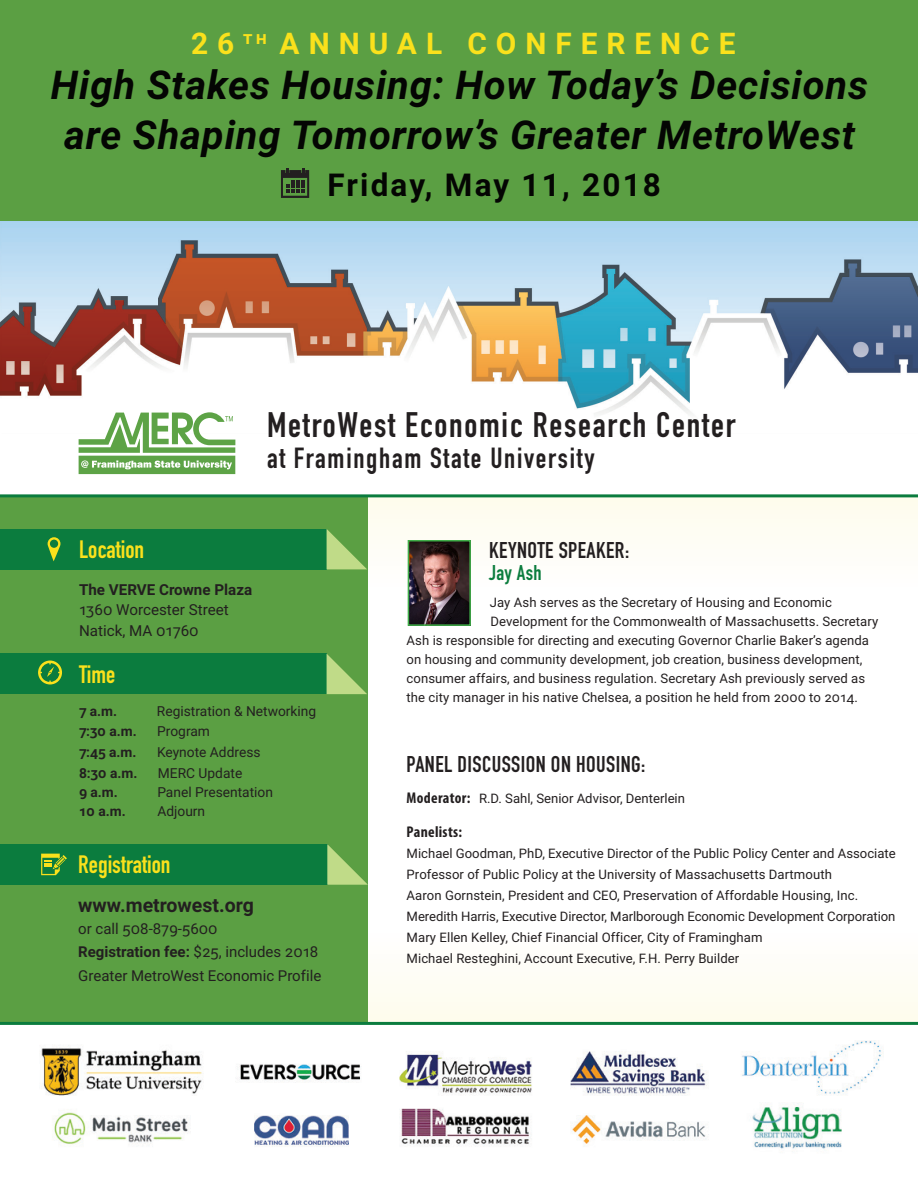
<style>
.page{position:relative;width:918px;height:1188px;background:#fff}
.page>*{position:absolute;margin:0;border:0;box-sizing:border-box;transform-origin:0 0}
.t1{font:italic 700 39.75px "Roboto";letter-spacing:.02em;color:#040503}
.t2{font:700 34.95px "DIN Condensed";letter-spacing:.05em;color:#231f20}
.t3{font:700 31.5px "Roboto";letter-spacing:.07em;color:#040503}
.t4{font:700 29.85px "Roboto";letter-spacing:.3em;color:#fae11c}
.t5{font:700 28.65px "DIN Condensed";letter-spacing:.06em;color:#231f20}
.t6{font:700 24.75px "DIN Condensed";color:#fae11c}
.t7{font:700 22.5px "DIN Condensed";letter-spacing:.02em;color:#231f20}
.t8{font:700 21px "DIN Condensed";letter-spacing:.015em;color:#0c7d3e}
.t9{font:700 19.5px "Roboto";color:#231f20}
.t10{font:700 condensed 15.6px "Myriad Pro";letter-spacing:.02em;color:#231f20}
.t11{font:15.15px "Roboto";color:#231f20}
.t12{font:700 15.15px "Roboto";color:#231f20}
.t13{font:15px "Roboto";color:#231f20}
.t14{font:700 15px "Roboto";color:#231f20}
.t15{font:13.8px "Roboto";color:#231f20}
.t16{font:700 13.8px "Roboto";color:#231f20}
.t17{font:13.2px/21px "Roboto";letter-spacing:.005em;color:#231f20}
.s1{font-weight:400}
.s2{font-family:"Myriad Pro";font-weight:700;font-stretch:condensed;font-size:15.6px}
</style>
<div class="page">
<div style="left:358px;top:496px;width:560px;height:157px;background:linear-gradient(to right,#fefef8,#fffefa)"></div>
<div style="left:358px;top:866px;width:560px;height:157px;background:linear-gradient(to right,#fffef9,#fffef9)"></div>
<img style="left:0;top:220px;width:918px;height:254px">
<div style="left:0;top:0;width:918px;height:220px;background:#5b9f43"></div>
<div style="left:0;top:496px;width:367px;height:527px;background:#5b9f43"></div>
<div style="left:0;top:654px;width:327px;height:40px;background:#0b7c3e"></div>
<svg style="left:327px;top:654px;width:40px;height:40px"></svg>
<svg style="left:38px;top:661px;width:24px;height:23px"></svg>
<div style="left:0;top:529px;width:327px;height:40px;background:#0b7c3e"></div>
<svg style="left:327px;top:529px;width:40px;height:40px"></svg>
<svg style="left:48px;top:537px;width:12px;height:24px"></svg>
<div style="left:0;top:844px;width:327px;height:41px;background:#0b7c3e"></div>
<svg style="left:327px;top:844px;width:41px;height:41px"></svg>
<svg style="left:41px;top:854px;width:26px;height:21px"></svg>
<hr style="left:0;top:494px;width:918px;height:3px;background:#0b7c3e">
<hr style="left:0;top:1022px;width:918px;height:3px;background:#0b7c3e">
<img style="left:411px;top:543px;width:57px;height:80px">
<div style="left:408px;top:540px;width:63px;height:86px;border:2px solid #40ae49"></div>
<svg style="left:79px;top:412px;width:156px;height:62px"></svg>
<svg style="left:281px;top:168px;width:28px;height:30px"></svg>
<img style="left:40px;top:1041px;width:844px;height:108px">
<p class="t4" style="left:191px;top:23px;width:546px">26 <sup>th</sup> ANNUAL CONFERENCE</p>
<p class="t1" style="left:51px;top:57px;width:819px">High Stakes Housing: How Today’s Decisions</p>
<p class="t1" style="left:64px;top:107px;width:792px">are Shaping Tomorrow’s Greater MetroWest</p>
<p class="t3" style="left:327px;top:163px;width:335px">Friday, May 11, 2018</p>
<p class="t2" style="left:267px;top:401px;width:470px">MetroWest Economic Research Center</p>
<p class="t5" style="left:267px;top:439px;width:329px">at Framingham State University</p>
<p class="t6" style="left:79px;top:533px;width:67px">Location</p>
<p class="t12" style="left:79px;top:579px;width:175px">The VERVE Crowne Plaza</p>
<p class="t11" style="left:79px;top:599px;width:151px">1360 Worcester Street</p>
<p class="t11" style="left:79px;top:620px;width:121px">Natick, MA 01760</p>
<p class="t6" style="left:79px;top:657px;width:38px">Time</p>
<p class="t16" style="left:79px;top:701px;width:39px">7 a.m.</p>
<p class="t15" style="left:157px;top:701px;width:161px">Registration &amp; Networking</p>
<p class="t16" style="left:79px;top:722px;width:59px">7:30 a.m.</p>
<p class="t15" style="left:157px;top:722px;width:54px">Program</p>
<p class="t16" style="left:79px;top:743px;width:59px">7:45 a.m.</p>
<p class="t15" style="left:157px;top:743px;width:105px">Keynote Address</p>
<p class="t16" style="left:79px;top:763px;width:60px">8:30 a.m.</p>
<p class="t15" style="left:158px;top:763px;width:86px">MERC Update</p>
<p class="t16" style="left:79px;top:783px;width:40px">9 a.m.</p>
<p class="t15" style="left:157px;top:783px;width:117px">Panel Presentation</p>
<p class="t16" style="left:79px;top:802px;width:48px">10 a.m.</p>
<p class="t15" style="left:157px;top:802px;width:49px">Adjourn</p>
<p class="t6" style="left:78px;top:848px;width:94px">Registration</p>
<p class="t9" style="left:78px;top:891px;width:177px">www.metrowest.org</p>
<p class="t13" style="left:78px;top:918px;width:141px">or call 508-879-5600</p>
<p class="t14" style="left:78px;top:941px;width:242px">Registration fee: <span class="s1">$25, includes 2018</span></p>
<p class="t13" style="left:78px;top:966px;width:245px">Greater MetroWest Economic Profile</p>
<p class="t7" style="left:489px;top:535px;width:141px">KEYNOTE SPEAKER:</p>
<p class="t8" style="left:489px;top:559px;width:54px">Jay Ash</p>
<p class="t17" style="left:490px;top:592px;width:344px">Jay Ash serves as the Secretary of Housing and Economic</p>
<p class="t17" style="left:490px;top:611px;width:389px">Development for the Commonwealth of Massachusetts. Secretary</p>
<p class="t17" style="left:407px;top:630px;width:464px">Ash is responsible for directing and executing Governor Charlie Baker’s agenda</p>
<p class="t17" style="left:407px;top:649px;width:457px">on housing and community development, job creation, business development,</p>
<p class="t17" style="left:407px;top:668px;width:460px">consumer affairs, and business regulation. Secretary Ash previously served as</p>
<p class="t17" style="left:407px;top:687px;width:453px">the city manager in his native Chelsea, a position he held from 2000 to 2014.</p>
<p class="t7" style="left:407px;top:749px;width:240px">PANEL DISCUSSION ON HOUSING:</p>
<p class="t17" style="left:407px;top:787px;width:280px"><span class="s2">Moderator:</span> R.D. Sahl, Senior Advisor, Denterlein</p>
<p class="t10" style="left:407px;top:822px;width:57px">Panelists:</p>
<p class="t17" style="left:407px;top:842px;width:491px">Michael Goodman, PhD, Executive Director of the Public Policy Center and Associate<br>Professor of Public Policy at the University of Massachusetts Dartmouth</p>
<p class="t17" style="left:407px;top:884px;width:453px">Aaron Gornstein, President and CEO, Preservation of Affordable Housing, Inc.</p>
<p class="t17" style="left:407px;top:905px;width:490px">Meredith Harris, Executive Director, Marlborough Economic Development Corporation</p>
<p class="t17" style="left:407px;top:926px;width:357px">Mary Ellen Kelley, Chief Financial Officer, City of Framingham</p>
<p class="t17" style="left:407px;top:947px;width:334px">Michael Resteghini, Account Executive, F.H. Perry Builder</p>
</div>
